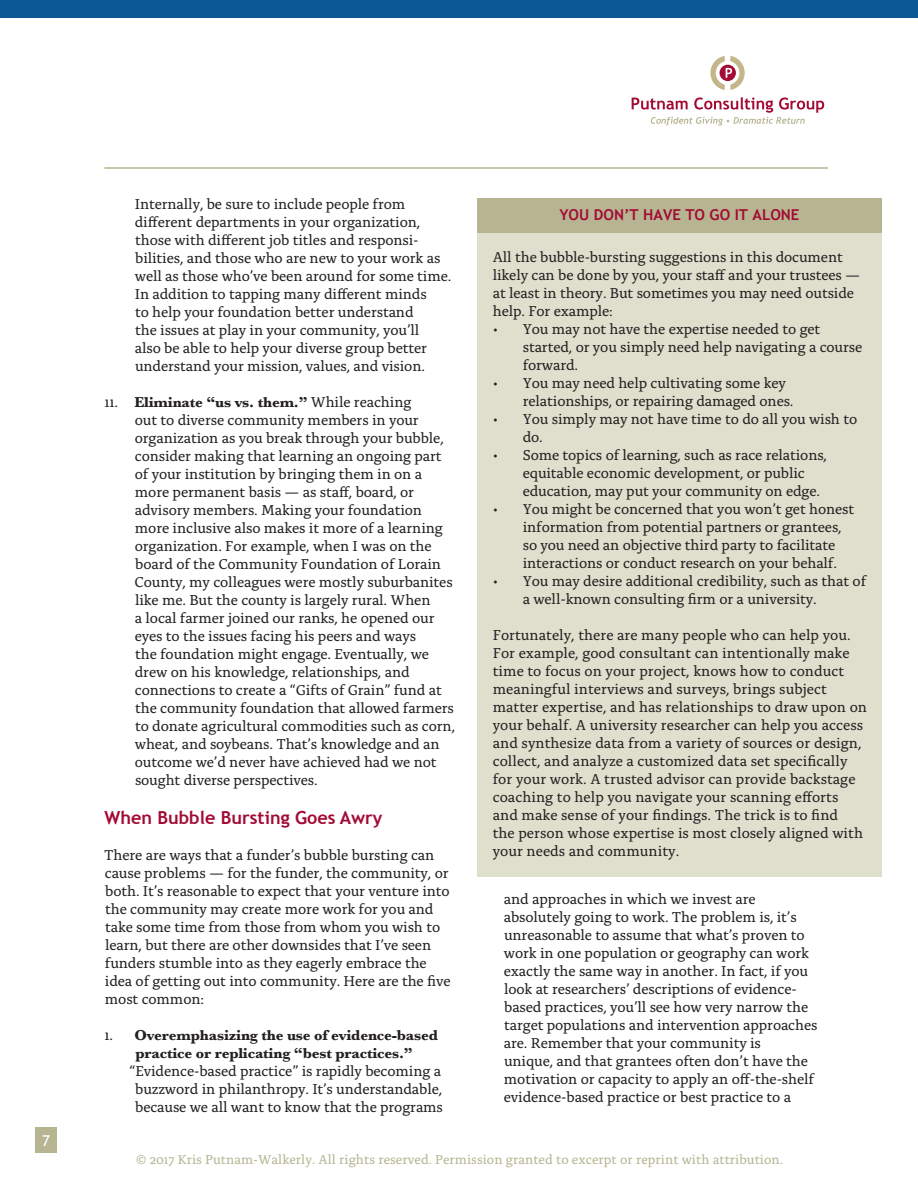
<style>
.page{position:relative;width:918px;height:1188px;background:#fff}
.page>*{position:absolute;margin:0;border:0;box-sizing:border-box;transform-origin:0 0}
.t1{font:700 18px "Trebuchet MS";color:#a30a34}
.t2{font:15px/18px "Alda OT";letter-spacing:-.01em;color:#231f20}
.t3{font:700 15px/18px "Baskerville";letter-spacing:-.01em;color:#231f20;text-align:center}
.t4{font:700 15px "Trebuchet MS";color:#a30a34}
.t5{font:15px "Trebuchet MS";color:#fff}
.t6{font:13.5px "Alda OT";color:#b6b491}
.s1{font-family:"Alda OT";font-weight:400}
</style>
<div class="page">
<div style="left:35px;top:1127px;width:22px;height:26px;background:#b6b491"></div>
<div style="left:0;top:0;width:918px;height:18px;background:#0c5896"></div>
<hr style="left:104px;top:167px;width:724px;height:2px;background:#b6b491">
<div style="left:477px;top:198px;width:405px;height:679px;background:#dfdfcd"></div>
<div style="left:477px;top:198px;width:405px;height:34px;background:#b6b491"></div>
<svg style="left:632px;top:97px;width:192px;height:29px"></svg>
<svg style="left:710px;top:56px;width:35px;height:34px"></svg>
<p class="t5" style="left:42px;top:1131px;width:9px">7</p>
<p class="t2" style="left:135px;top:196px;width:318px">Internally, be sure to include people from different departments in your organization, those with different job titles and responsi&shy;bilities, and those who are new to your work as well as those who’ve been around for some time.<br>In addition to tapping many different minds<br>to help your foundation better understand<br>the issues at play in your community, you’ll<br>also be able to help your diverse group better understand your mission, values, and vision.</p>
<p class="t3" style="left:104px;top:394px;width:309px"><span class="s1">11.</span> Eliminate “us vs. them.” <span class="s1">While reaching</span></p>
<p class="t2" style="left:135px;top:412px;width:322px">out to diverse community members in your organization as you break through your bubble, consider making that learning an ongoing part of your institution by bringing them in on a more permanent basis — as staff, board, or advisory members. Making your foundation more inclusive also makes it more of a learning organization. For example, when I was on the board of the Community Foundation of Lorain County, my colleagues were mostly suburbanites like me. But the county is largely rural. When<br>a local farmer joined our ranks, he opened our eyes to the issues facing his peers and ways<br>the foundation might engage. Eventually, we drew on his knowledge, relationships, and connections to create a “Gifts of Grain” fund at the community foundation that allowed farmers to donate agricultural commodities such as corn, wheat, and soybeans. That’s knowledge and an outcome we’d never have achieved had we not sought diverse perspectives.</p>
<p class="t1" style="left:104px;top:807px;width:279px">When Bubble Bursting Goes Awry</p>
<p class="t2" style="left:104px;top:848px;width:348px">There are ways that a funder’s bubble bursting can cause problems — for the funder, the community, or both. It’s reasonable to expect that your venture into the community may create more work for you and take some time from those from whom you wish to learn, but there are other downsides that I’ve seen funders stumble into as they eagerly embrace the idea of getting out into community. Here are the five most common:</p>
<p class="t3" style="left:104px;top:1027px;width:335px"><span class="s1">1.</span> Overemphasizing the use of evidence-based practice or replicating “best practices.”</p>
<p class="t2" style="left:129px;top:1064px;width:315px;text-align:center">“Evidence-based practice” is rapidly becoming a buzzword in philanthropy. It’s understandable, because we all want to know that the programs</p>
<p class="t4" style="left:559px;top:205px;width:242px">YOU DON’T HAVE TO GO IT ALONE</p>
<p class="t2" style="left:493px;top:249px;width:369px">All the bubble-bursting suggestions in this document likely can be done by you, your staff and your trustees — at least in theory. But sometimes you may need outside help. For example:</p>
<p class="t2" style="left:523px;top:321px;width:341px;text-indent:-30px">• You may not have the expertise needed to get started, or you simply need help navigating a course forward.</p>
<p class="t2" style="left:523px;top:375px;width:272px;text-indent:-30px">• You may need help cultivating some key relationships, or repairing damaged ones.</p>
<p class="t2" style="left:523px;top:411px;width:336px;text-indent:-30px">• You simply may not have time to do all you wish to do.</p>
<p class="t2" style="left:523px;top:447px;width:306px;text-indent:-30px">• Some topics of learning, such as race relations, equitable economic development, or public education, may put your community on edge.</p>
<p class="t2" style="left:523px;top:501px;width:333px;text-indent:-30px">• You might be concerned that you won’t get honest information from potential partners or grantees, so you need an objective third party to facilitate interactions or conduct research on your behalf.</p>
<p class="t2" style="left:523px;top:573px;width:345px;text-indent:-30px">• You may desire additional credibility, such as that of a well-known consulting firm or a university.</p>
<p class="t2" style="left:493px;top:627px;width:376px">Fortunately, there are many people who can help you.<br>For example, good consultant can intentionally make time to focus on your project, knows how to conduct meaningful interviews and surveys, brings subject matter expertise, and has relationships to draw upon on your behalf. A university researcher can help you access and synthesize data from a variety of sources or design, collect, and analyze a customized data set specifically for your work. A trusted advisor can provide backstage coaching to help you navigate your scanning efforts and make sense of your findings. The trick is to find<br>the person whose expertise is most closely aligned with your needs and community.</p>
<p class="t2" style="left:504px;top:891px;width:315px">and approaches in which we invest are absolutely going to work. The problem is, it’s unreasonable to assume that what’s proven to work in one population or geography can work exactly the same way in another. In fact, if you look at researchers’ descriptions of evidence&shy;based practices, you’ll see how very narrow the target populations and intervention approaches are. Remember that your community is<br>unique, and that grantees often don’t have the motivation or capacity to apply an off-the-shelf evidence-based practice or best practice to a</p>
<p class="t6" style="left:136px;top:1154px;width:648px">© 2017 Kris Putnam-Walkerly. All rights reserved. Permission granted to excerpt or reprint with attribution.</p>
</div>
